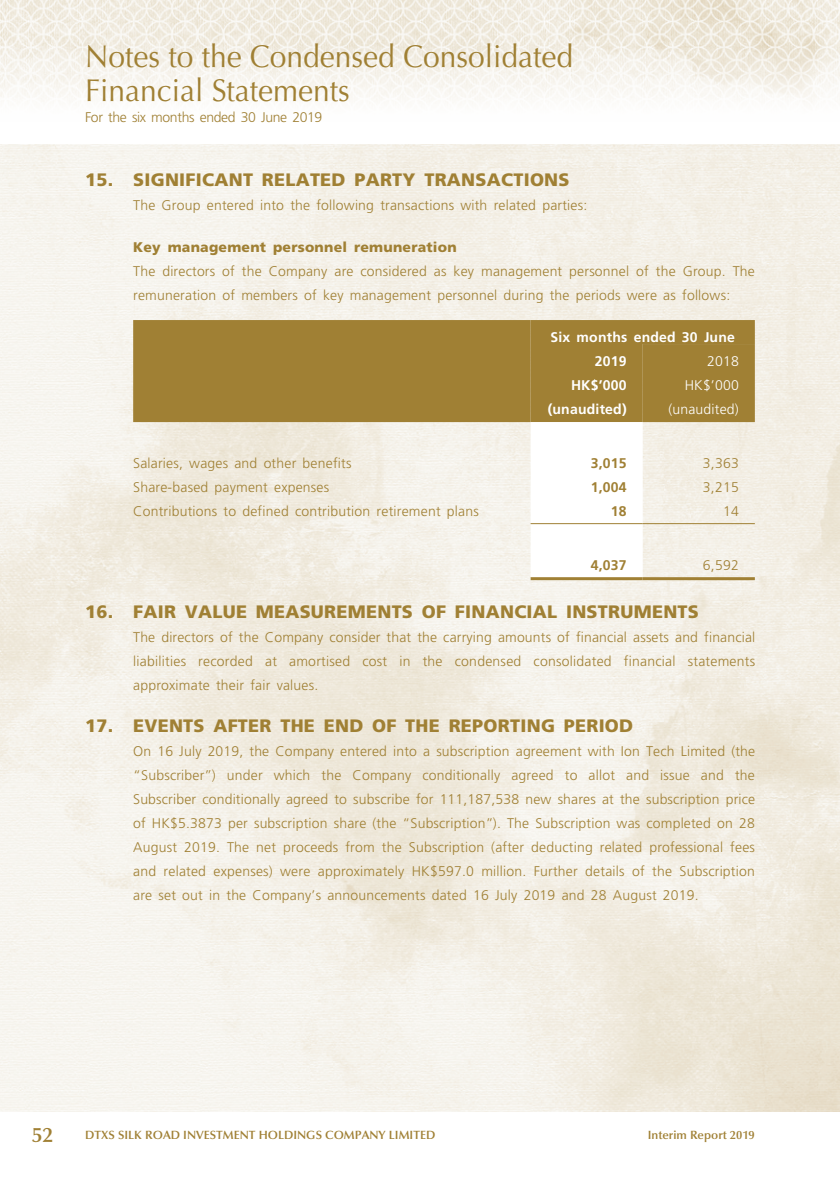
<style>
.page{position:relative;width:840px;height:1191px;background:#fff}
.page>*{position:absolute;margin:0;border:0;box-sizing:border-box;transform-origin:0 0}
.t1{font:31.6px/34px "Optima LT Std";color:#a08034;scale:.95 1}
.t2{font:600 20.8px "Optima LT Std";color:#a08034}
._03_H1{font:900 18px "Frutiger LT Std";letter-spacing:.015em;color:#a08034}
._12___P2{font:300 14px/24px "Frutiger LT Std";letter-spacing:.015em;color:#a08034;text-align:justify}
._15_Table_Stub{font:300 14px "Frutiger LT Std";letter-spacing:.015em;color:#a08034}
._01_Body_Text{font:700 14px "Frutiger LT Std";letter-spacing:.015em;color:#fff}
._04___H2{font:900 14px "Frutiger LT Std";letter-spacing:.015em;color:#a08034}
._12___P2-2{font:300 14px "Frutiger LT Std";letter-spacing:-.025em;color:#a08034}
._01_Body_Text-2{font:300 14px "Frutiger LT Std";letter-spacing:.015em;color:#fff}
._01_Body_Text-3{font:700 14px "Frutiger LT Std";letter-spacing:.015em;color:#a08034}
._01_Body_Text-4{font:300 14px "Frutiger LT Std";letter-spacing:.015em;color:#a08034}
.t3{font:600 12px "Optima LT Std";color:#a08034}
</style>
<div class="page">
<img style="left:0;top:0;width:839px;height:104px">
<img style="left:0;top:145px;width:839px;height:966px">
<div style="left:133px;top:320px;width:397px;height:102px;background:#a08034"></div>
<svg style="left:530px;top:320px;width:224px;height:257px"></svg>
<hr style="left:530px;top:523px;width:112px;height:1px;background:#a08034">
<hr style="left:642px;top:523px;width:112px;height:1px;background:#a08034">
<hr style="left:530px;top:577px;width:112px;height:3px;background:#a08034">
<hr style="left:642px;top:577px;width:112px;height:3px;background:#a08034">
<h1 class="t1" style="left:85px;top:40px;width:515px">Notes to the Condensed Consolidated<br>Financial Statements</h1>
<p class="_12___P2-2" style="left:85px;top:110px;width:239px">For the six months ended 30 June 2019</p>
<p class="_03_H1" style="left:85px;top:169px;width:485px">15. SIGNIFICANT RELATED PARTY TRANSACTIONS</p>
<p class="_12___P2" style="left:133px;top:194px;width:455px">The Group entered into the following transactions with related parties:</p>
<p class="_04___H2" style="left:133px;top:239px;width:325px">Key management personnel remuneration</p>
<p class="_12___P2" style="left:133px;top:260px;width:623px">The directors of the Company are considered as key management personnel of the Group. The remuneration of members of key management personnel during the periods were as follows:</p>
<p class="_01_Body_Text" style="left:550px;top:329px;width:186px">Six months ended 30 June</p>
<p class="_01_Body_Text" style="left:594px;top:353px;width:33px">2019</p>
<p class="_01_Body_Text-2" style="left:706px;top:353px;width:33px">2018</p>
<p class="_01_Body_Text" style="left:570px;top:377px;width:57px">HK$’000</p>
<p class="_01_Body_Text-2" style="left:684px;top:377px;width:56px">HK$’000</p>
<p class="_01_Body_Text" style="left:547px;top:401px;width:80px">(unaudited)</p>
<p class="_01_Body_Text-2" style="left:668px;top:401px;width:72px">(unaudited)</p>
<p class="_15_Table_Stub" style="left:133px;top:455px;width:220px">Salaries, wages and other benefits</p>
<p class="_01_Body_Text-3" style="left:590px;top:455px;width:37px">3,015</p>
<p class="_01_Body_Text-4" style="left:702px;top:455px;width:37px">3,363</p>
<p class="_15_Table_Stub" style="left:133px;top:479px;width:197px">Share-based payment expenses</p>
<p class="_01_Body_Text-3" style="left:590px;top:479px;width:37px">1,004</p>
<p class="_01_Body_Text-4" style="left:702px;top:479px;width:37px">3,215</p>
<p class="_15_Table_Stub" style="left:133px;top:503px;width:347px">Contributions to defined contribution retirement plans</p>
<p class="_01_Body_Text-3" style="left:610px;top:503px;width:17px">18</p>
<p class="_01_Body_Text-4" style="left:722px;top:503px;width:17px">14</p>
<p class="_01_Body_Text-3" style="left:590px;top:557px;width:37px">4,037</p>
<p class="_01_Body_Text-4" style="left:702px;top:557px;width:37px">6,592</p>
<p class="_03_H1" style="left:85px;top:600px;width:615px">16. FAIR VALUE MEASUREMENTS OF FINANCIAL INSTRUMENTS</p>
<p class="_12___P2" style="left:133px;top:625px;width:623px">The directors of the Company consider that the carrying amounts of financial assets and financial liabilities recorded at amortised cost in the condensed consolidated financial statements approximate their fair values.</p>
<p class="_03_H1" style="left:85px;top:714px;width:549px">17. EVENTS AFTER THE END OF THE REPORTING PERIOD</p>
<p class="_12___P2" style="left:133px;top:739px;width:623px">On 16 July 2019, the Company entered into a subscription agreement with Ion Tech Limited (the “Subscriber”) under which the Company conditionally agreed to allot and issue and the Subscriber conditionally agreed to subscribe for 111,187,538 new shares at the subscription price of HK$5.3873 per subscription share (the “Subscription”). The Subscription was completed on 28<br>August 2019. The net proceeds from the Subscription (after deducting related professional fees and related expenses) were approximately HK$597.0 million. Further details of the Subscription are set out in the Company’s announcements dated 16 July 2019 and 28 August 2019.</p>
<h2 class="t2" style="left:32px;top:1122px;width:23px">52</h2>
<p class="t3" style="left:85px;top:1127px;width:351px">DTXS SILK ROAD INVESTMENT HOLDINGS COMPANY LIMITED</p>
<p class="t3" style="left:647px;top:1127px;width:108px">Interim Report 2019</p>
</div>
